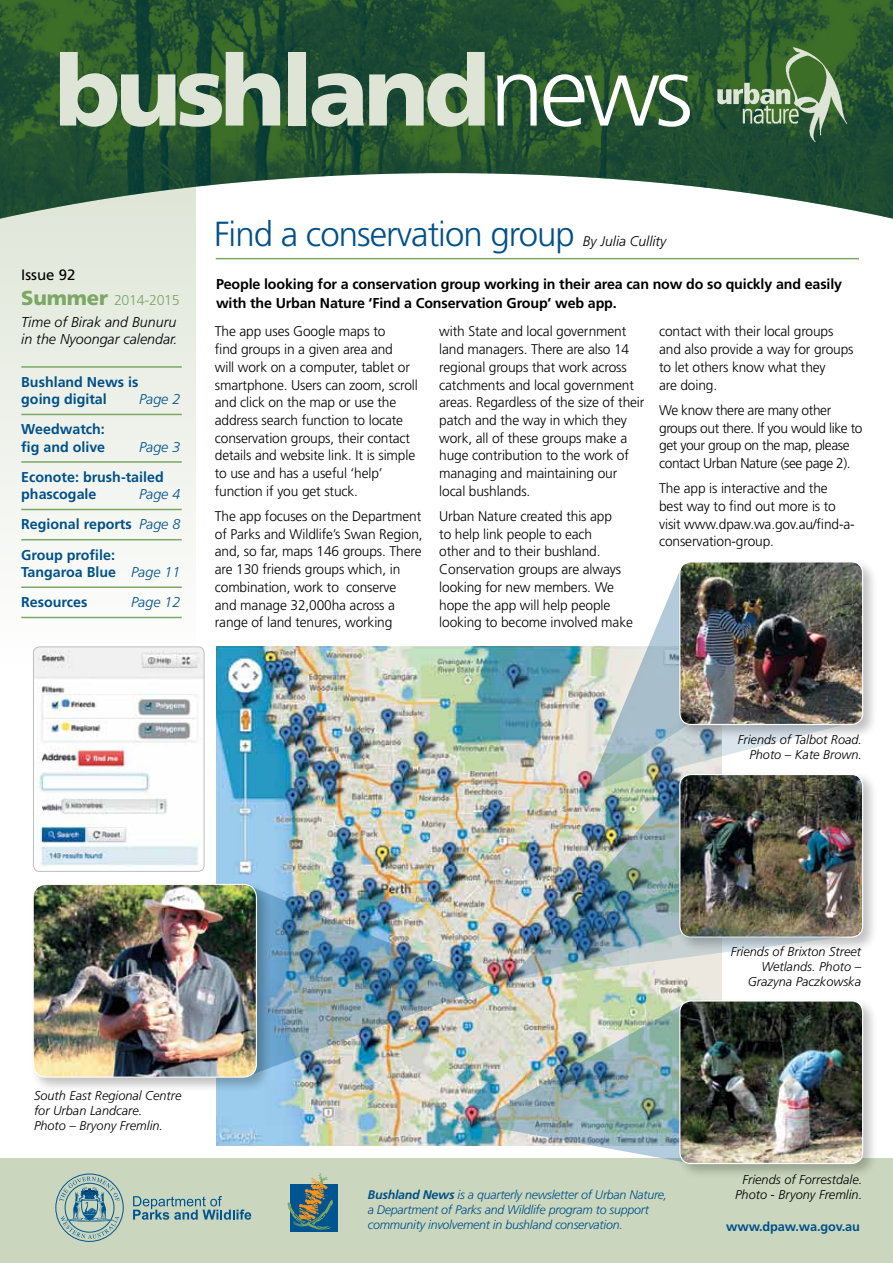
<style>
.page{position:relative;width:893px;height:1263px;background:#fff}
.page>*{position:absolute;margin:0;border:0;box-sizing:border-box;transform-origin:0 0}
.t1{font:900 98.1px "Frutiger";letter-spacing:-.05em;color:#dee5d6}
.t2{font:300 34.8px "Frutiger";letter-spacing:-.03em;color:#005089}
.t3{font:15px "Frutiger";color:#000}
.t4{font:700 14.25px/17.2px "Frutiger";color:#005089}
.t5{font:700 14.25px/18.8px "Frutiger";letter-spacing:-.01em;color:#000}
.t6{font:italic 300 14.25px/21.5px "Frutiger";color:#000}
.t7{font:italic 300 14.25px "Frutiger";color:#005089}
.t8{font:300 14.25px "Frutiger";color:#005089}
.t9{font:300 14.1px/17.7px "Frutiger";letter-spacing:-.01em;color:#000}
.t10{font:300 14.1px/17.7px "Frutiger";letter-spacing:-.03em;color:#000}
.t11{font:italic 300 13.95px "Frutiger";color:#000}
.t12{font:italic 300 12.75px/15px "Frutiger";color:#000;text-align:right}
.t13{font:700 12.75px "Frutiger";letter-spacing:-.01em;color:#005089}
.t14{font:italic 300 12.45px/15px "Frutiger";letter-spacing:-.02em;color:#005089}
.s1{font-weight:300;color:#fff}
.s2{font-weight:900;font-style:normal;font-size:20.25px;color:#7ca765}
.s3{font-style:normal;color:#7ca765}
.s4{font-weight:300;font-style:italic}
.s5{font-weight:700}
</style>
<div class="page">
<svg style="left:0;top:223px;width:196px;height:396px;fill:#eef1ea"></svg>
<hr style="left:21px;top:366px;width:161px;height:2px;background:#7ca765">
<hr style="left:21px;top:414px;width:161px;height:1px;background:#7ca765">
<hr style="left:21px;top:461px;width:161px;height:2px;background:#7ca765">
<hr style="left:21px;top:509px;width:161px;height:1px;background:#7ca765">
<hr style="left:21px;top:539px;width:161px;height:1px;background:#7ca765">
<hr style="left:21px;top:586px;width:161px;height:2px;background:#7ca765">
<hr style="left:21px;top:617px;width:161px;height:1px;background:#7ca765">
<img style="left:216px;top:647px;width:505px;height:498px">
<img style="left:33px;top:648px;width:171px;height:223px">
<div style="left:33px;top:646px;width:171px;height:226px;border:1px solid #bcbec0;border-radius:6px"></div>
<div style="left:0;top:1158px;width:893px;height:105px;background:#cad7be"></div>
<img style="left:0;top:0;width:893px;height:219px">
<img style="left:706px;top:47px;width:142px;height:97px">
<hr style="left:216px;top:258px;width:643px;height:1px;background:#7ca765">
<div style="left:290px;top:1184px;width:48px;height:48px;background:#005590"></div>
<svg style="left:287px;top:1173px;width:46px;height:57px"></svg>
<svg style="left:133px;top:1196px;width:118px;height:24px"></svg>
<svg style="left:56px;top:1173px;width:68px;height:69px"></svg>
<img style="left:472px;top:1001px;width:204px;height:160px">
<div style="left:676px;top:997px;width:202px;height:182px;background:#000;opacity:.25"></div>
<img style="left:680px;top:1001px;width:183px;height:162px">
<div style="left:679px;top:1000px;width:184px;height:164px;border:1px solid #fff;border-radius:11px"></div>
<img style="left:272px;top:885px;width:220px;height:191px">
<div style="left:676px;top:771px;width:202px;height:182px;background:#000;opacity:.25"></div>
<div style="left:30px;top:881px;width:242px;height:211px;background:#000;opacity:.25"></div>
<img style="left:33px;top:884px;width:223px;height:193px">
<div style="left:33px;top:884px;width:224px;height:194px;border:1px solid #fff;border-radius:13px"></div>
<img style="left:509px;top:580px;width:350px;height:400px">
<div style="left:676px;top:558px;width:202px;height:182px;background:#000;opacity:.25"></div>
<img style="left:680px;top:562px;width:183px;height:162px">
<div style="left:679px;top:561px;width:184px;height:164px;border:1px solid #fff;border-radius:11px"></div>
<h1 class="t1" style="left:55px;top:32px;width:640px">bushland<span class="s1">news</span></h1>
<p class="t3" style="left:21px;top:266px;width:56px">Issue 92</p>
<p class="t6" style="left:21px;top:290px;width:160px"><span class="s2">Summer</span> <span class="s3">2014-2015<br></span>Time of Birak and Bunuru</p>
<p class="t6" style="left:21px;top:328px;width:158px">in the Nyoongar calendar.</p>
<p class="t4" style="left:21px;top:373px;width:119px">Bushland News is going digital</p>
<p class="t7" style="left:139px;top:391px;width:43px">Page 2</p>
<p class="t4" style="left:21px;top:421px;width:85px">Weedwatch: fig and olive</p>
<p class="t7" style="left:139px;top:438px;width:43px">Page 3</p>
<p class="t4" style="left:21px;top:468px;width:144px">Econote: brush-tailed phascogale</p>
<p class="t4" style="left:21px;top:479px;width:161px;line-height:30.3px;text-align:justify;text-indent:118px"><span class="s4">Page 4<br></span>Regional reports <span class="s4">Page 8<br></span>Group profile:</p>
<p class="t4" style="left:21px;top:557px;width:161px;line-height:30.3px">Tangaroa Blue <span class="s4">Page 11<br></span>Resources</p>
<p class="t7" style="left:131px;top:594px;width:51px">Page 12</p>
<h2 class="t2" style="left:214px;top:214px;width:362px">Find a conservation group</h2>
<p class="t11" style="left:583px;top:233px;width:85px">By Julia Cullity</p>
<p class="t5" style="left:216px;top:275px;width:628px">People looking for a conservation group working in their area can now do so quickly and easily with the Urban Nature ‘Find a Conservation Group’ web app.</p>
<p class="t9" style="left:215px;top:323px;width:204px">The app uses Google maps to<br>find groups in a given area and<br>will work on a computer, tablet or smartphone. Users can zoom, scroll and click on the map or use the address search function to locate conservation groups, their contact details and website link. It is simple to use and has a useful ‘help’ function if you get stuck.</p>
<p class="t9" style="left:215px;top:508px;width:209px">The app focuses on the Department of Parks and Wildlife’s Swan Region, and, so far, maps 146 groups. There are 130 friends groups which, in combination, work to conserve<br>and manage 32,000ha across a range of land tenures, working</p>
<p class="t9" style="left:439px;top:323px;width:207px">with State and local government land managers. There are also 14 regional groups that work across catchments and local government areas. Regardless of the size of their patch and the way in which they work, all of these groups make a huge contribution to the work of managing and maintaining our local bushlands.</p>
<p class="t9" style="left:439px;top:508px;width:195px">Urban Nature created this app<br>to help link people to each<br>other and to their bushland.<br>Conservation groups are always looking for new members. We hope the app will help people looking to become involved make</p>
<p class="t9" style="left:659px;top:323px;width:196px">contact with their local groups and also provide a way for groups to let others know what they<br>are doing.</p>
<p class="t10" style="left:659px;top:401px;width:205px">We know there are many other groups out there. If you would like to get your group on the map, please contact Urban Nature (see page 2).</p>
<p class="t9" style="left:659px;top:480px;width:197px">The app is interactive and the best way to find out more is to visit www.dpaw.wa.gov.au/find-a&shy;conservation-group.</p>
<p class="t12" style="left:738px;top:732px;width:126px">Friends of Talbot Road.<br>Photo – Kate Brown.</p>
<p class="t12" style="left:34px;top:1088px;width:149px;text-align:left">South East Regional Centre for Urban Landcare.<br>Photo – Bryony Fremlin.</p>
<p class="t12" style="left:731px;top:945px;width:132px">Friends of Brixton Street<br>Wetlands. Photo –<br>Grazyna Paczkowska</p>
<p class="t14" style="left:368px;top:1187px;width:301px"><span class="s5">Bushland News</span> is a quarterly newsletter of Urban Nature, a Department of Parks and Wildlife program to support community involvement in bushland conservation.</p>
<p class="t12" style="left:735px;top:1172px;width:129px;text-align:center">Friends of Forrestdale.<br>Photo - Bryony Fremlin.</p>
<p class="t13" style="left:726px;top:1219px;width:135px">www.dpaw.wa.gov.au</p>
<p class="t8" style="left:851px;top:1227px;width:9px">1</p>
</div>
